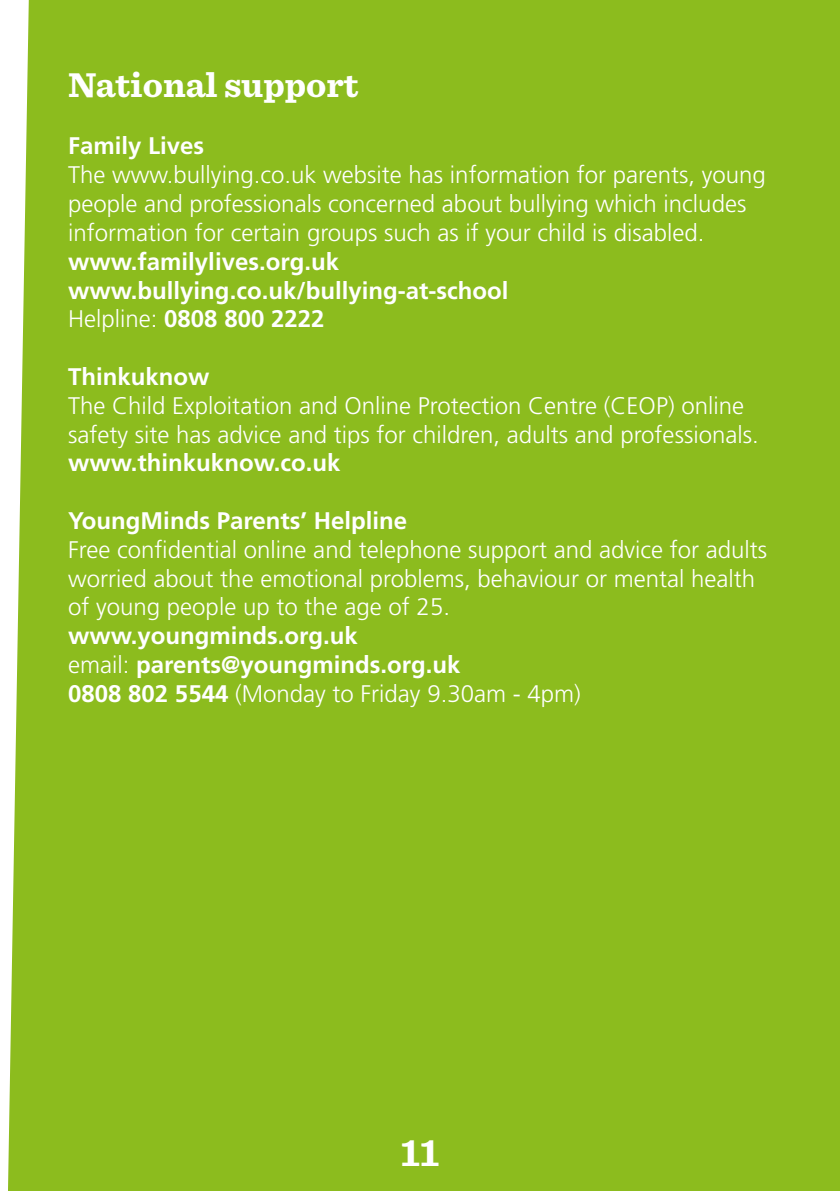
<style>
.page{position:relative;width:840px;height:1191px;background:#fff}
.page>*{position:absolute;margin:0;border:0;box-sizing:border-box;transform-origin:0 0}
.t1{font:700 40px "Sentinel";color:#fff}
.t2{font:700 36px "Sentinel";color:#fff}
.t3{font:300 24px/28.8px "Frutiger";color:#fff}
.t4{font:700 24px "Frutiger";color:#fff}
.s1{font-weight:300}
.s2{font-weight:700}
</style>
<div class="page">
<div style="left:8px;top:0;width:831px;height:1191px;background:#8cbc1e"></div>
<p class="t2" style="left:68px;top:56px;width:292px">National support</p>
<p class="t4" style="left:68px;top:132px;width:138px">Family Lives</p>
<p class="t3" style="left:68px;top:160px;width:699px">The www.bullying.co.uk website has information for parents, young people and professionals concerned about bullying which includes information for certain groups such as if your child is disabled.</p>
<p class="t4" style="left:68px;top:247px;width:272px">www.familylives.org.uk</p>
<p class="t4" style="left:68px;top:276px;width:442px">www.bullying.co.uk/bullying-at-school</p>
<p class="t4" style="left:68px;top:305px;width:258px"><span class="s1">Helpline:</span> 0808 800 2222</p>
<p class="t4" style="left:68px;top:362px;width:143px">Thinkuknow</p>
<p class="t3" style="left:68px;top:391px;width:691px">The Child Exploitation and Online Protection Centre (CEOP) online safety site has advice and tips for children, adults and professionals.</p>
<p class="t4" style="left:68px;top:449px;width:274px">www.thinkuknow.co.uk</p>
<p class="t4" style="left:68px;top:506px;width:340px">YoungMinds Parents’ Helpline</p>
<p class="t3" style="left:68px;top:535px;width:700px">Free confidential online and telephone support and advice for adults worried about the emotional problems, behaviour or mental health of young people up to the age of 25.</p>
<p class="t4" style="left:68px;top:622px;width:291px">www.youngminds.org.uk</p>
<p class="t4" style="left:68px;top:650px;width:394px"><span class="s1">email:</span> parents@youngminds.org.uk</p>
<p class="t3" style="left:68px;top:679px;width:514px"><span class="s2">0808 802 5544</span> (Monday to Friday 9.30am - 4pm)</p>
<p class="t1" style="left:400px;top:1121px;width:41px">11</p>
</div>
